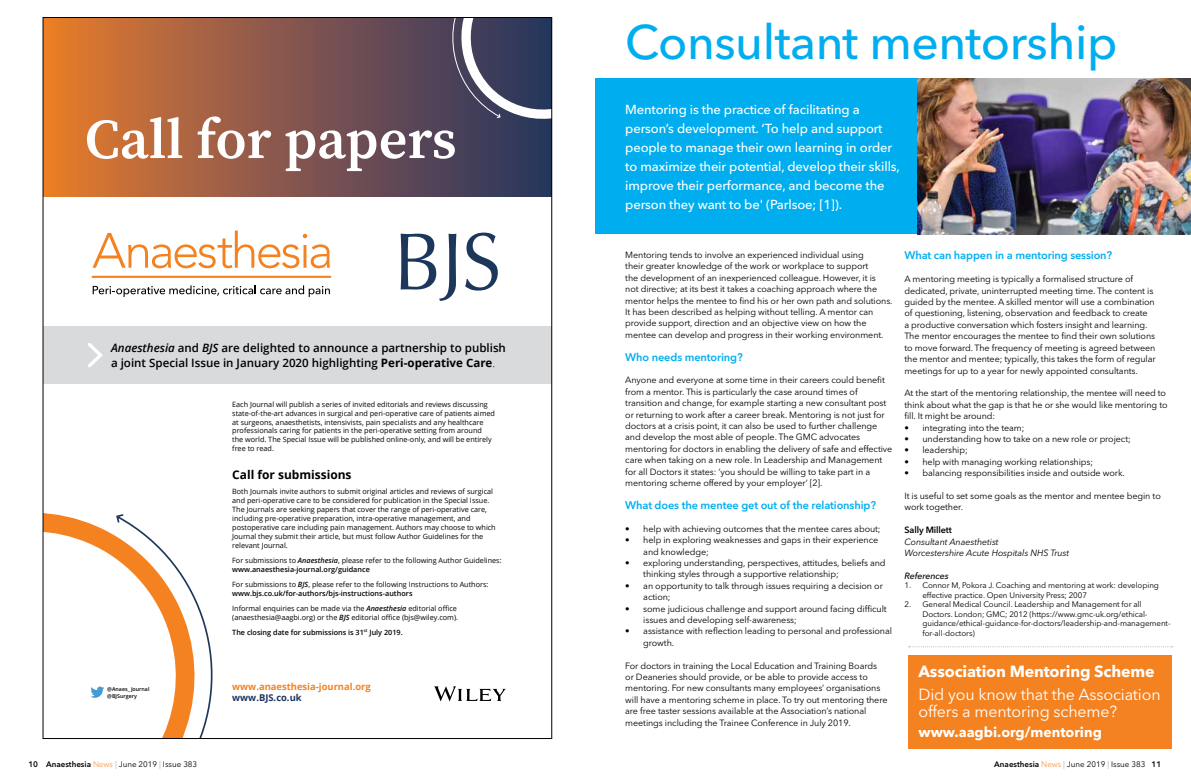
<style>
.page{position:relative;width:1191px;height:783px;background:#fff}
.page>*{position:absolute;margin:0;border:0;box-sizing:border-box;transform-origin:0 0}
.t1{font:600 56px "Source Serif Pro";color:#fff}
.t2{font:500 48px "Avenir Next LT Pro";letter-spacing:-.01em;color:#00aeef}
.t3{font:16px/17px "Avenir Next LT Pro";letter-spacing:-.01em;color:#fff}
.t4{font:700 16px "Avenir Next LT Pro";letter-spacing:-.01em;color:#fff}
.t5{font:700 14px "Avenir Next LT Pro";color:#fff}
.t6{font:500 13px/19px "Avenir Next LT Pro";letter-spacing:-.01em;color:#fff}
.t7{font:700 12px "Open Sans";color:#000}
.t8{font:600 11.6px/14.9px "Open Sans";color:#000}
.t9{font:600 11px "Avenir Next LT Pro";letter-spacing:-.01em;color:#00aeef}
.t10{font:700 9.4px "Open Sans";color:#f58220}
.t11{font:700 9.4px "Open Sans";color:#1d365c}
.t12{font:9px/11.4px "Avenir Next LT Pro";letter-spacing:-.01em;color:#000}
.t13{font:italic 9px/11.4px "Avenir Next LT Pro";letter-spacing:-.01em;color:#000}
.t14{font:600 9px "Avenir Next LT Pro";letter-spacing:-.01em;color:#000}
.t15{font:italic 500 9px "Avenir Next LT Pro";letter-spacing:-.01em;color:#000}
.t16{font:8px/9.5px "Avenir Next LT Pro";letter-spacing:-.01em;color:#000}
.t17{font:7.3px/9px "Open Sans";color:#000}
.t18{font:600 7.3px "Open Sans";color:#000}
.t19{font:600 5.3px/6.9px "Open Sans";color:#000}
.s1{font-style:italic}
.s2{font-weight:700}
.s3{font-weight:300}
.s4{font-weight:600;font-style:italic}
.s5{font-weight:600}
.s6{font-weight:300;color:#f58220}
.s7{color:#a7a9ac}
</style>
<div class="page">
<img style="left:917px;top:79px;width:274px;height:155px">
<div style="left:595px;top:79px;width:322px;height:155px;background:#00aeef"></div>
<div style="left:43px;top:17px;width:509px;height:649px;background:linear-gradient(to right,#e77b30,#233364)"></div>
<div style="left:43px;top:196px;width:509px;height:542px;background:#fff"></div>
<svg style="left:45px;top:513px;width:70px;height:185px"></svg>
<svg style="left:115px;top:514px;width:98px;height:222px"></svg>
<svg style="left:401px;top:232px;width:97px;height:69px"></svg>
<svg style="left:92px;top:230px;width:238px;height:38px"></svg>
<hr style="left:93px;top:276px;width:237px;height:2px;background:#f58220">
<svg style="left:93px;top:285px;width:237px;height:12px"></svg>
<svg style="left:90px;top:686px;width:14px;height:11px"></svg>
<div style="left:43px;top:326px;width:509px;height:58px;background:#d8dadb"></div>
<svg style="left:88px;top:343px;width:15px;height:25px"></svg>
<svg style="left:434px;top:686px;width:72px;height:15px"></svg>
<svg style="left:440px;top:17px;width:113px;height:118px"></svg>
<div style="left:908px;top:655px;width:263px;height:92px;background:#f58220"></div>
<svg style="left:908px;top:646px;width:264px;height:1px"></svg>
<h1 class="t1" style="left:85px;top:101px;width:373px">Call for papers</h1>
<p class="t8" style="left:111px;top:340px;width:396px"><span class="s1">Anaesthesia</span> and <span class="s1">BJS</span> are delighted to announce a partnership to publish a joint Special Issue in January 2020 highlighting <span class="s2">Peri-operative Care</span><span class="s3">.</span></p>
<p class="t19" style="left:107px;top:685px;width:44px">@Anaes_ Journal @BJSurgery</p>
<p class="t17" style="left:232px;top:399px;width:264px">Each Journal will publish a series of invited editorials and reviews discussing state-of-the-art advances in surgical and peri-operative care of patients aimed at surgeons, anaesthetists, intensivists, pain specialists and any healthcare professionals caring for patients in the peri-operative setting from around<br>the world. The Special Issue will be published online-only, and will be entirely free to read.</p>
<h3 class="t7" style="left:232px;top:465px;width:121px">Call for submissions</h3>
<p class="t17" style="left:232px;top:486px;width:265px">Both Journals invite authors to submit original articles and reviews of surgical and peri-operative care to be considered for publication in the Special Issue.<br>The Journals are seeking papers that cover the range of peri-operative care, including pre-operative preparation, intra-operative management, and postoperative care including pain management. Authors may choose to which Journal they submit their article, but must follow Author Guidelines for the relevant Journal.</p>
<p class="t17" style="left:232px;top:555px;width:271px">For submissions to <span class="s4">Anaesthesia</span>, please refer to the following Author Guidelines: <span class="s5">www.anaesthesia-journal.org/guidance</span></p>
<p class="t17" style="left:232px;top:579px;width:258px">For submissions to <span class="s4">BJS</span>, please refer to the following Instructions to Authors: <span class="s5">www.bjs.co.uk/for-authors/bjs-instructions-authors</span></p>
<p class="t17" style="left:232px;top:603px;width:227px">Informal enquiries can be made via the <span class="s4">Anaesthesia</span> editorial office (anaesthesia@aagbi.org) or the <span class="s4">BJS</span> editorial office (bjs@wiley.com).</p>
<p class="t18" style="left:232px;top:626px;width:172px">The closing date for submissions is 31<sup>st</sup> July 2019.</p>
<p class="t10" style="left:232px;top:679px;width:140px">www.anaesthesia-journal.org</p>
<p class="t11" style="left:232px;top:690px;width:71px">www.BJS.co.uk</p>
<h2 class="t2" style="left:625px;top:13px;width:493px">Consultant mentorship</h2>
<p class="t6" style="left:625px;top:100px;width:276px">Mentoring is the practice of facilitating a person’s development. ‘To help and support people to manage their own learning in order to maximize their potential, develop their skills, improve their performance, and become the person they want to be' (Parlsoe; [1]).</p>
<p class="t12" style="left:625px;top:249px;width:269px">Mentoring tends to involve an experienced individual using<br>their greater knowledge of the work or workplace to support<br>the development of an inexperienced colleague. However, it is<br>not directive; at its best it takes a coaching approach where the mentor helps the mentee to find his or her own path and solutions.<br>It has been described as helping without telling. A mentor can provide support, direction and an objective view on how the mentee can develop and progress in their working environment.</p>
<p class="t9" style="left:625px;top:350px;width:119px">Who needs mentoring?</p>
<p class="t12" style="left:625px;top:374px;width:269px">Anyone and everyone at some time in their careers could benefit from a mentor. This is particularly the case around times of transition and change, for example starting a new consultant post or returning to work after a career break. Mentoring is not just for doctors at a crisis point, it can also be used to further challenge and develop the most able of people. The GMC advocates mentoring for doctors in enabling the delivery of safe and effective care when taking on a new role. In Leadership and Management for all Doctors it states: ‘you should be willing to take part in a mentoring scheme offered by your employer’ [2].</p>
<p class="t9" style="left:625px;top:498px;width:252px">What does the mentee get out of the relationship?</p>
<p class="t12" style="left:625px;top:522px;width:257px">• help with achieving outcomes that the mentee cares about;</p>
<p class="t12" style="left:643px;top:534px;width:236px;text-indent:-18px">• help in exploring weaknesses and gaps in their experience and knowledge;</p>
<p class="t12" style="left:643px;top:557px;width:244px;text-indent:-18px">• exploring understanding, perspectives, attitudes, beliefs and thinking styles through a supportive relationship;</p>
<p class="t12" style="left:643px;top:579px;width:241px;text-indent:-18px">• an opportunity to talk through issues requiring a decision or action;</p>
<p class="t12" style="left:643px;top:602px;width:245px;text-indent:-18px">• some judicious challenge and support around facing difficult issues and developing self-awareness;</p>
<p class="t12" style="left:643px;top:625px;width:250px;text-indent:-18px">• assistance with reflection leading to personal and professional growth.</p>
<p class="t12" style="left:625px;top:659px;width:264px">For doctors in training the Local Education and Training Boards or Deaneries should provide, or be able to provide access to mentoring. For new consultants many employees’ organisations will have a mentoring scheme in place. To try out mentoring there are free taster sessions available at the Association’s national meetings including the Trainee Conference in July 2019.</p>
<p class="t9" style="left:904px;top:249px;width:209px">What can happen in a mentoring session?</p>
<p class="t12" style="left:904px;top:273px;width:253px">A mentoring meeting is typically a formalised structure of dedicated, private, uninterrupted meeting time. The content is guided by the mentee. A skilled mentor will use a combination of questioning, listening, observation and feedback to create<br>a productive conversation which fosters insight and learning.<br>The mentor encourages the mentee to find their own solutions to move forward. The frequency of meeting is agreed between the mentor and mentee; typically, this takes the form of regular meetings for up to a year for newly appointed consultants.</p>
<p class="t12" style="left:904px;top:387px;width:265px">At the start of the mentoring relationship, the mentee will need to think about what the gap is that he or she would like mentoring to fill. It might be around:</p>
<p class="t12" style="left:904px;top:421px;width:122px">• integrating into the team;</p>
<p class="t12" style="left:904px;top:433px;width:228px">• understanding how to take on a new role or project;</p>
<p class="t12" style="left:904px;top:444px;width:65px">• leadership;</p>
<p class="t12" style="left:904px;top:456px;width:190px">• help with managing working relationships;</p>
<p class="t12" style="left:904px;top:467px;width:222px">• balancing responsibilities inside and outside work.</p>
<p class="t12" style="left:904px;top:490px;width:258px">It is useful to set some goals as the mentor and mentee begin to work together.</p>
<p class="t14" style="left:904px;top:524px;width:49px">Sally Millett</p>
<p class="t13" style="left:904px;top:535px;width:166px">Consultant Anaesthetist<br>Worcestershire Acute Hospitals NHS Trust</p>
<p class="t15" style="left:904px;top:570px;width:46px">References</p>
<p class="t16" style="left:922px;top:580px;width:238px;text-indent:-18px">1. Connor M, Pokora J. Coaching and mentoring at work: developing effective practice. Open University Press; 2007</p>
<p class="t16" style="left:922px;top:599px;width:250px;text-indent:-18px">2. General Medical Council. Leadership and Management for all Doctors. London; GMC; 2012 (https://www.gmc-uk.org/ethical&shy;guidance/ethical-guidance-for-doctors/leadership-and-management&shy;for-all-doctors)</p>
<h3 class="t4" style="left:918px;top:661px;width:238px">Association Mentoring Scheme</h3>
<h3 class="t3" style="left:918px;top:685px;width:244px">Did you know that the Association offers a mentoring scheme?</h3>
<h3 class="t5" style="left:918px;top:723px;width:185px">www.aagbi.org/mentoring</h3>
<p class="t16" style="left:28px;top:759px;width:170px"><span class="s5">10 Anaesthesia</span> <span class="s6">News</span> <span class="s7">|</span> June 2019 <span class="s7">|</span> Issue 383</p>
<p class="t16" style="left:994px;top:759px;width:168px"><span class="s5">Anaesthesia</span> <span class="s6">News</span> <span class="s7">|</span> June 2019 <span class="s7">|</span> Issue 383 <span class="s5">11</span></p>
</div>
